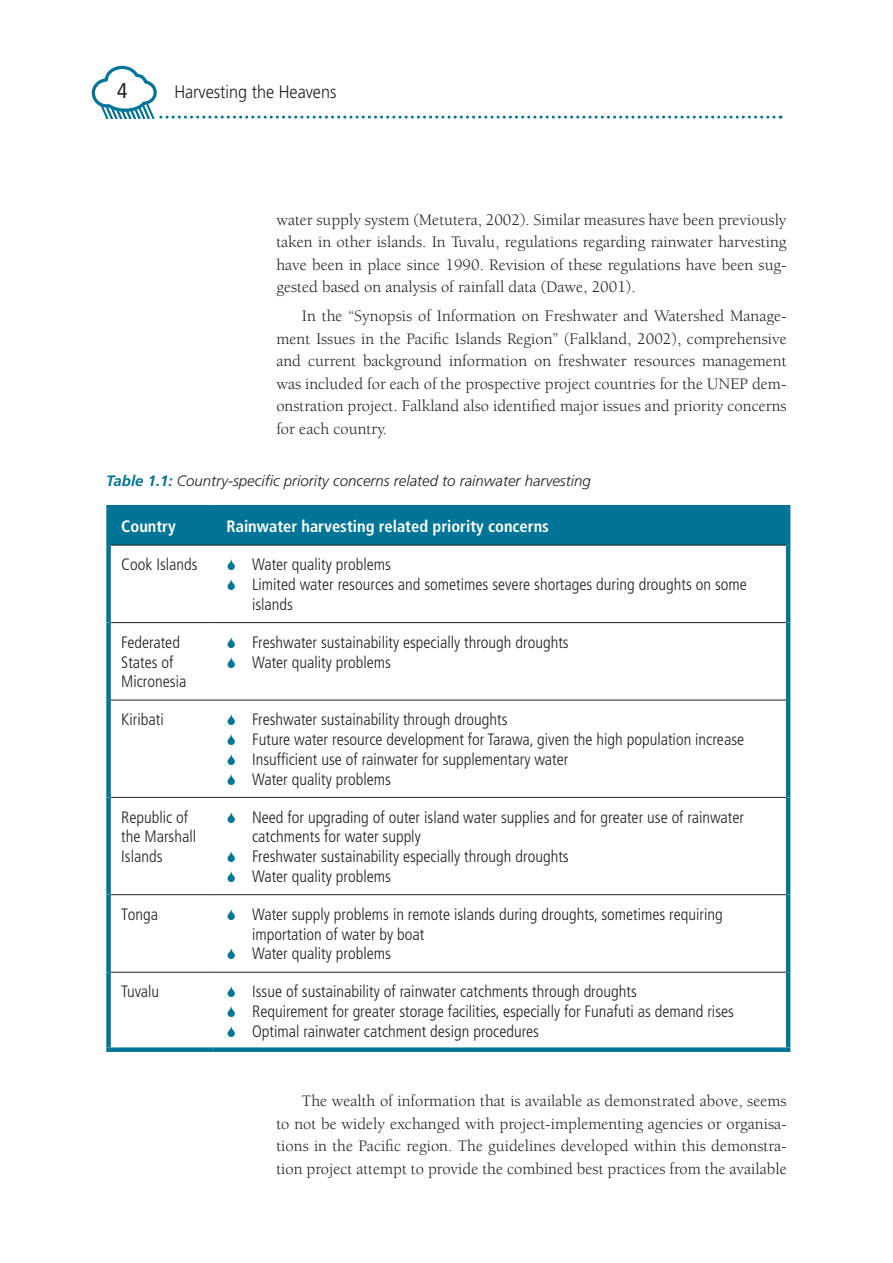
<style>
.page{position:relative;width:893px;height:1263px;background:#fff}
.page>*{position:absolute;margin:0;border:0;box-sizing:border-box;transform-origin:0 0}
.t1{font:condensed 21.3px "Frutiger";color:#231f20}
.t2{font:300 18px "Frutiger";color:#231f20;scale:.9 1}
.t3{font:300 condensed 16.5px/19.8px "Frutiger";color:#231f20}
.t4{font:16.5px/22.5px "Berkeley";color:#231f20;text-align:justify}
.t5{font:700 condensed 16.5px "Frutiger";color:#fff}
.t6{font:italic 300 15px "Frutiger";color:#231f20}
.s1{font-weight:700;color:#007598}
</style>
<div class="page">
<svg style="left:92px;top:66px;width:682px;height:53px"></svg>
<div style="left:111px;top:509px;width:675px;height:36px;background:#007598"></div>
<hr style="left:106px;top:505px;width:108px;height:4px;background:#007598">
<hr style="left:214px;top:505px;width:576px;height:4px;background:#007598">
<div style="left:106px;top:1047px;width:108px;height:5px;background:#007598"></div>
<div style="left:214px;top:1047px;width:576px;height:5px;background:#007598"></div>
<div style="left:106px;top:509px;width:5px;height:36px;background:#007598"></div>
<hr style="left:786px;top:509px;width:4px;height:36px;background:#007598">
<div style="left:106px;top:545px;width:5px;height:78px;background:#007598"></div>
<hr style="left:786px;top:545px;width:4px;height:78px;background:#007598">
<div style="left:106px;top:623px;width:5px;height:77px;background:#007598"></div>
<hr style="left:786px;top:623px;width:4px;height:77px;background:#007598">
<div style="left:106px;top:700px;width:5px;height:97px;background:#007598"></div>
<hr style="left:786px;top:700px;width:4px;height:97px;background:#007598">
<div style="left:106px;top:797px;width:5px;height:98px;background:#007598"></div>
<hr style="left:786px;top:797px;width:4px;height:98px;background:#007598">
<div style="left:106px;top:895px;width:5px;height:77px;background:#007598"></div>
<hr style="left:786px;top:895px;width:4px;height:77px;background:#007598">
<div style="left:106px;top:972px;width:5px;height:75px;background:#007598"></div>
<hr style="left:786px;top:972px;width:4px;height:75px;background:#007598">
<hr style="left:111px;top:545px;width:103px;height:1px;background:#231f20">
<hr style="left:214px;top:545px;width:572px;height:1px;background:#231f20">
<hr style="left:111px;top:622px;width:103px;height:1px;background:#231f20">
<hr style="left:214px;top:622px;width:572px;height:1px;background:#231f20">
<hr style="left:111px;top:700px;width:103px;height:1px;background:#231f20">
<hr style="left:214px;top:700px;width:572px;height:1px;background:#231f20">
<hr style="left:111px;top:797px;width:103px;height:1px;background:#231f20">
<hr style="left:214px;top:797px;width:572px;height:1px;background:#231f20">
<hr style="left:111px;top:894px;width:103px;height:1px;background:#231f20">
<hr style="left:214px;top:894px;width:572px;height:1px;background:#231f20">
<hr style="left:111px;top:972px;width:103px;height:1px;background:#231f20">
<hr style="left:214px;top:972px;width:572px;height:1px;background:#231f20">
<p class="t1" style="left:117px;top:79px;width:12px">4</p>
<p class="t2" style="left:174px;top:82px;width:182px">Harvesting the Heavens</p>
<p class="t4" style="left:276px;top:209px;width:512px">water supply system (Metutera, 2002). Similar measures have been previously taken in other islands. In Tuvalu, regulations regarding rainwater harvesting have been in place since 1990. Revision of these regulations have been sug&shy;gested based on analysis of rainfall data (Dawe, 2001).</p>
<p class="t4" style="left:276px;top:305px;width:512px;text-indent:26px">In the “Synopsis of Information on Freshwater and Watershed Manage&shy;ment Issues in the Pacific Islands Region” (Falkland, 2002), comprehensive and current background information on freshwater resources management was included for each of the prospective project countries for the UNEP dem&shy;onstration project. Falkland also identified major issues and priority concerns for each country.</p>
<p class="t6" style="left:106px;top:472px;width:486px"><span class="s1">Table 1.1:</span> Country-specific priority concerns related to rainwater harvesting</p>
<p class="t5" style="left:121px;top:517px;width:56px">Country</p>
<p class="t5" style="left:227px;top:517px;width:324px">Rainwater harvesting related priority concerns</p>
<p class="t3" style="left:121px;top:555px;width:78px">Cook Islands</p>
<p class="t3" style="left:252px;top:555px;width:496px">Water quality problems<br>Limited water resources and sometimes severe shortages during droughts on some islands</p>
<p class="t3" style="left:121px;top:632px;width:67px">Federated<br>States of<br>Micronesia</p>
<p class="t3" style="left:252px;top:632px;width:318px">Freshwater sustainability especially through droughts<br>Water quality problems</p>
<p class="t3" style="left:121px;top:710px;width:44px">Kiribati</p>
<p class="t3" style="left:252px;top:710px;width:494px">Freshwater sustainability through droughts<br>Future water resource development for Tarawa, given the high population increase Insufficient use of rainwater for supplementary water<br>Water quality problems</p>
<p class="t3" style="left:121px;top:807px;width:76px">Republic of the Marshall<br>Islands</p>
<p class="t3" style="left:252px;top:807px;width:493px">Need for upgrading of outer island water supplies and for greater use of rainwater catchments for water supply<br>Freshwater sustainability especially through droughts<br>Water quality problems</p>
<p class="t3" style="left:121px;top:904px;width:38px">Tonga</p>
<p class="t3" style="left:252px;top:904px;width:472px">Water supply problems in remote islands during droughts, sometimes requiring importation of water by boat<br>Water quality problems</p>
<p class="t3" style="left:121px;top:982px;width:39px">Tuvalu</p>
<p class="t3" style="left:252px;top:982px;width:483px">Issue of sustainability of rainwater catchments through droughts<br>Requirement for greater storage facilities, especially for Funafuti as demand rises<br>Optimal rainwater catchment design procedures</p>
<p class="t4" style="left:276px;top:1090px;width:512px;text-indent:26px">The wealth of information that is available as demonstrated above, seems to not be widely exchanged with project-implementing agencies or organisa&shy;tions in the Pacific region. The guidelines developed within this demonstra&shy;tion project attempt to provide the combined best practices from the available</p>
</div>
